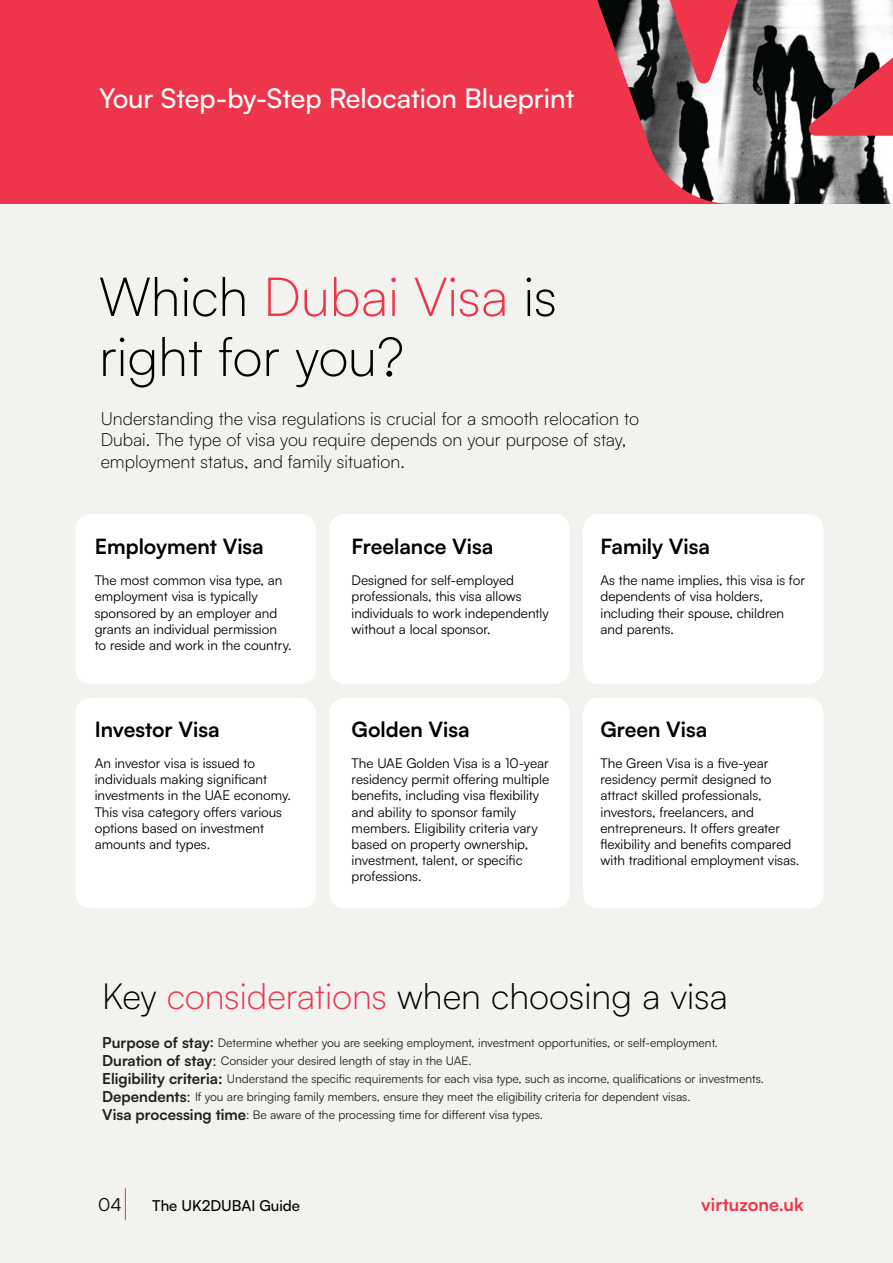
<style>
.page{position:relative;width:893px;height:1263px;background:#fff}
.page>*{position:absolute;margin:0;border:0;box-sizing:border-box;transform-origin:0 0}
.t1{font:300 54px/60px "Satoshi";color:#000}
.t2{font:300 36px "Satoshi";color:#000}
.t3{font:500 27px "Satoshi";color:#fff}
.t4{font:700 21px "Satoshi";color:#000}
.t5{font:300 18px/21.6px "Satoshi";color:#000}
.t6{font:700 18px "Satoshi";color:#ee354c}
.t7{font:18px "Satoshi";color:#000}
.t8{font:500 15px "Satoshi";color:#000}
.t9{font:13.5px/16.2px "Satoshi";color:#000}
.t10{font:12px/18px "Satoshi";color:#231f20}
.s1{color:#ee354c}
.s2{font-weight:700;font-size:15px}
.s3{font-weight:700;font-size:13.5px}
.s4{font-size:15px}
</style>
<div class="page">
<div style="left:1px;top:0;width:892px;height:1263px;background:#f2f3ee"></div>
<div style="left:0;top:0;width:893px;height:204px;background:#ee354c"></div>
<div style="left:75px;top:514px;width:241px;height:170px;background:#fff;border-radius:15px"></div>
<div style="left:329px;top:514px;width:241px;height:170px;background:#fff;border-radius:15px"></div>
<div style="left:583px;top:514px;width:240px;height:170px;background:#fff;border-radius:15px"></div>
<div style="left:75px;top:698px;width:241px;height:210px;background:#fff;border-radius:15px"></div>
<div style="left:329px;top:698px;width:241px;height:210px;background:#fff;border-radius:15px"></div>
<div style="left:583px;top:698px;width:240px;height:210px;background:#fff;border-radius:15px"></div>
<hr style="left:125px;top:1188px;width:1px;height:32px;background:#ee354d">
<img style="left:597px;top:0;width:296px;height:204px">
<h3 class="t3" style="left:99px;top:80px;width:477px">Your Step-by-Step Relocation Blueprint</h3>
<h1 class="t1" style="left:99px;top:265px;width:459px">Which <span class="s1">Dubai Visa</span> is right for you?</h1>
<h3 class="t5" style="left:101px;top:407px;width:540px">Understanding the visa regulations is crucial for a smooth relocation to<br>Dubai. The type of visa you require depends on your purpose of stay, employment status, and family situation.</h3>
<h3 class="t4" style="left:95px;top:531px;width:171px">Employment Visa</h3>
<p class="t9" style="left:95px;top:572px;width:198px">The most common visa type, an employment visa is typically sponsored by an employer and grants an individual permission to reside and work in the country.</p>
<h3 class="t4" style="left:95px;top:714px;width:127px">Investor Visa</h3>
<p class="t9" style="left:95px;top:754px;width:198px">An investor visa is issued to individuals making significant investments in the UAE economy.<br>This visa category o ers various options based on investment amounts and types.</p>
<h3 class="t4" style="left:352px;top:531px;width:143px">Freelance Visa</h3>
<p class="t9" style="left:352px;top:572px;width:199px">Designed for self-employed professionals, this visa allows individuals to work independently without a local sponsor.</p>
<h3 class="t4" style="left:352px;top:714px;width:120px">Golden Visa</h3>
<p class="t9" style="left:352px;top:754px;width:199px">The UAE Golden Visa is a 10-year residency permit o ering multiple benefits, including visa flexibility and ability to sponsor family members. Eligibility criteria vary based on property ownership, investment, talent, or specific professions.</p>
<h3 class="t4" style="left:600px;top:531px;width:111px">Family Visa</h3>
<p class="t9" style="left:600px;top:572px;width:206px">As the name implies, this visa is for dependents of visa holders, including their spouse, children and parents.</p>
<h3 class="t4" style="left:600px;top:714px;width:108px">Green Visa</h3>
<p class="t9" style="left:600px;top:754px;width:200px">The Green Visa is a five-year residency permit designed to attract skilled professionals, investors, freelancers, and entrepreneurs. It o ers greater flexibility and benefits compared with traditional employment visas.</p>
<h2 class="t2" style="left:102px;top:973px;width:627px">Key <span class="s1">considerations</span> when choosing a visa</h2>
<p class="t10" style="left:102px;top:1033px;width:663px"><span class="s2">Purpose of stay</span><span class="s3">:</span> Determine whether you are seeking employment, investment opportunities, or self-employment.<br><span class="s2">Duration of stay</span><span class="s4">:</span> Consider your desired length of stay in the UAE.<br><span class="s2">Eligibility criteria:</span> Understand the specific requirements for each visa type, such as income, qualifications or investments.<br><span class="s2">Dependents</span><span class="s4">:</span> If you are bringing family members, ensure they meet the eligibility criteria for dependent visas.<br><span class="s2">Visa processing time</span>: Be aware of the processing time for di erent visa types.</p>
<h3 class="t7" style="left:98px;top:1192px;width:25px">04</h3>
<p class="t8" style="left:152px;top:1195px;width:149px">The UK2DUBAI Guide</p>
<h3 class="t6" style="left:701px;top:1191px;width:104px">virtuzone.uk</h3>
</div>
